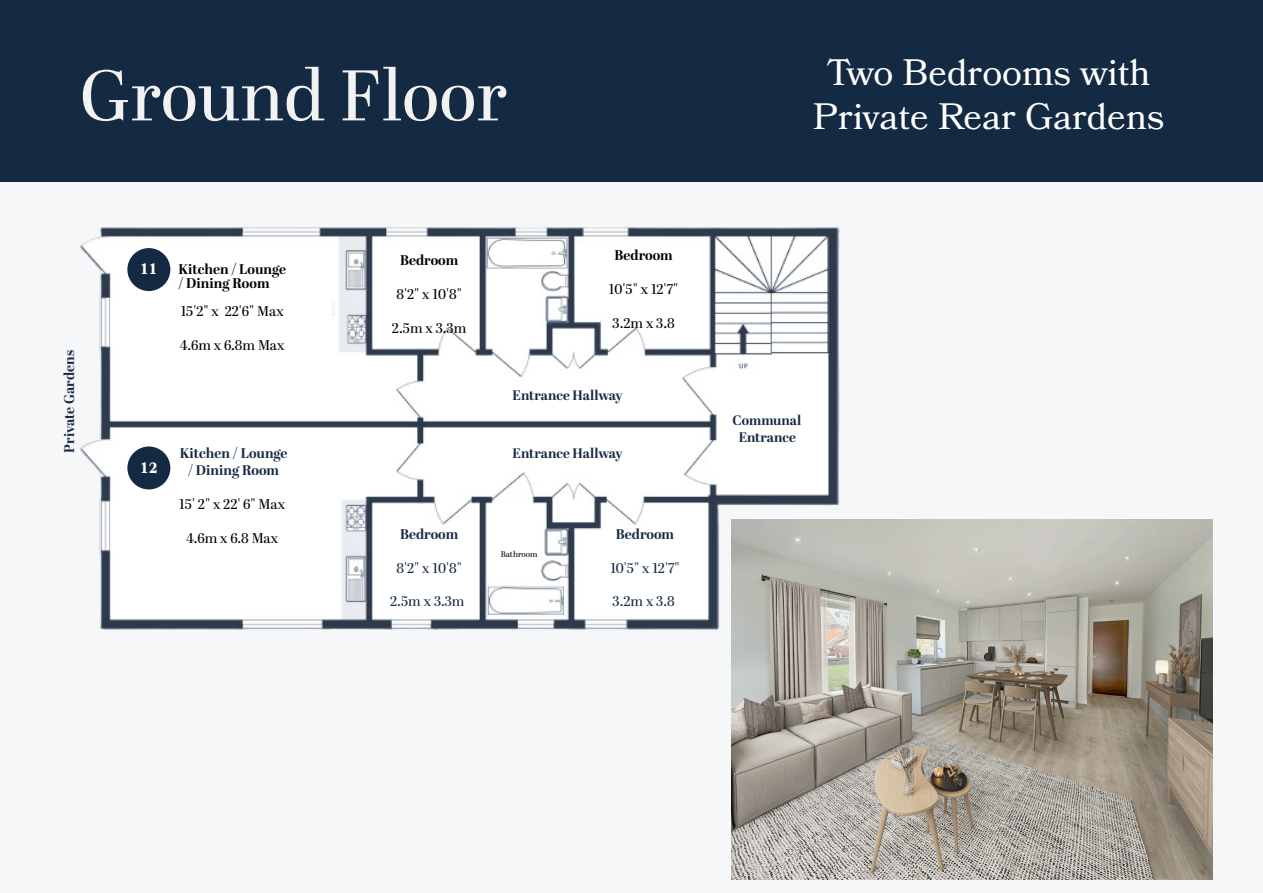
<style>
.page{position:relative;width:1263px;height:893px;background:#f6f7f8}
.page>*{position:absolute;margin:0;border:0;box-sizing:border-box;transform-origin:0 0}
.t1{font:71.4px "Abril Display";color:#f2f2f2}
.t2{font:36.75px/44.1px "Bookmania";color:#fff;text-align:center}
.t3{font:700 14.85px "Bookmania";color:#fff}
.t4{font:14.1px "Abril Display";color:#000}
.t5{font:700 14.1px/17px "Abril Display";color:#142942;text-align:center}
.t6{font:700 14.1px/14.1px "Abril Display";color:#000}
.t7{font:14.1px "Abril Display";color:#142942}
.t8{font:700 13.65px/16.5px "Abril Display";color:#142942;text-align:center}
.t9{font:8.25px "Abril Display";color:#000}
</style>
<div class="page">
<div style="left:0;top:0;width:1263px;height:181px;background:#142942"></div>
<img style="left:80px;top:227px;width:760px;height:403px">
<div style="left:127px;top:248px;width:43px;height:43px;background:#142942;border-radius:50%"></div>
<div style="left:127px;top:446px;width:43px;height:43px;background:#142942;border-radius:50%"></div>
<img style="left:731px;top:519px;width:481px;height:361px">
<h1 class="t1" style="left:80px;top:46px;width:429px">Ground Floor</h1>
<h2 class="t2" style="left:813px;top:50px;width:353px">Two Bedrooms with<br>Private Rear Gardens</h2>
<p class="t5" style="left:62px;top:453px;width:104px;rotate:-90deg">Private Gardens</p>
<p class="t3" style="left:140px;top:260px;width:19px">11</p>
<p class="t6" style="left:178px;top:263px;width:109px">Kitchen / Lounge / Dining Room</p>
<p class="t4" style="left:181px;top:302px;width:105px">15'2" x 22'6" Max</p>
<p class="t4" style="left:180px;top:336px;width:106px">4.6m x 6.8m Max</p>
<p class="t3" style="left:140px;top:459px;width:19px">12</p>
<p class="t5" style="left:180px;top:446px;width:109px">Kitchen / Lounge / Dining Room</p>
<p class="t4" style="left:179px;top:495px;width:107px">15' 2" x 22' 6" Max</p>
<p class="t4" style="left:186px;top:528px;width:94px">4.6m x 6.8 Max</p>
<p class="t6" style="left:400px;top:254px;width:60px">Bedroom</p>
<p class="t4" style="left:396px;top:284px;width:67px">8'2" x 10'8"</p>
<p class="t4" style="left:392px;top:318px;width:76px">2.5m x 3.3m</p>
<p class="t5" style="left:400px;top:526px;width:60px">Bedroom</p>
<p class="t7" style="left:396px;top:558px;width:67px">8'2" x 10'8"</p>
<p class="t7" style="left:390px;top:592px;width:76px">2.5m x 3.3m</p>
<p class="t6" style="left:614px;top:249px;width:60px">Bedroom</p>
<p class="t4" style="left:609px;top:279px;width:71px">10'5" x 12'7"</p>
<p class="t4" style="left:613px;top:313px;width:64px">3.2m x 3.8</p>
<p class="t8" style="left:513px;top:387px;width:111px">Entrance Hallway</p>
<p class="t8" style="left:513px;top:446px;width:111px">Entrance Hallway</p>
<p class="t9" style="left:501px;top:549px;width:38px">Bathroom</p>
<p class="t5" style="left:616px;top:526px;width:60px">Bedroom</p>
<p class="t7" style="left:610px;top:558px;width:71px">10'5" x 12'7"</p>
<p class="t7" style="left:613px;top:592px;width:64px">3.2m x 3.8</p>
<p class="t8" style="left:732px;top:413px;width:70px">Communal<br>Entrance</p>
</div>
